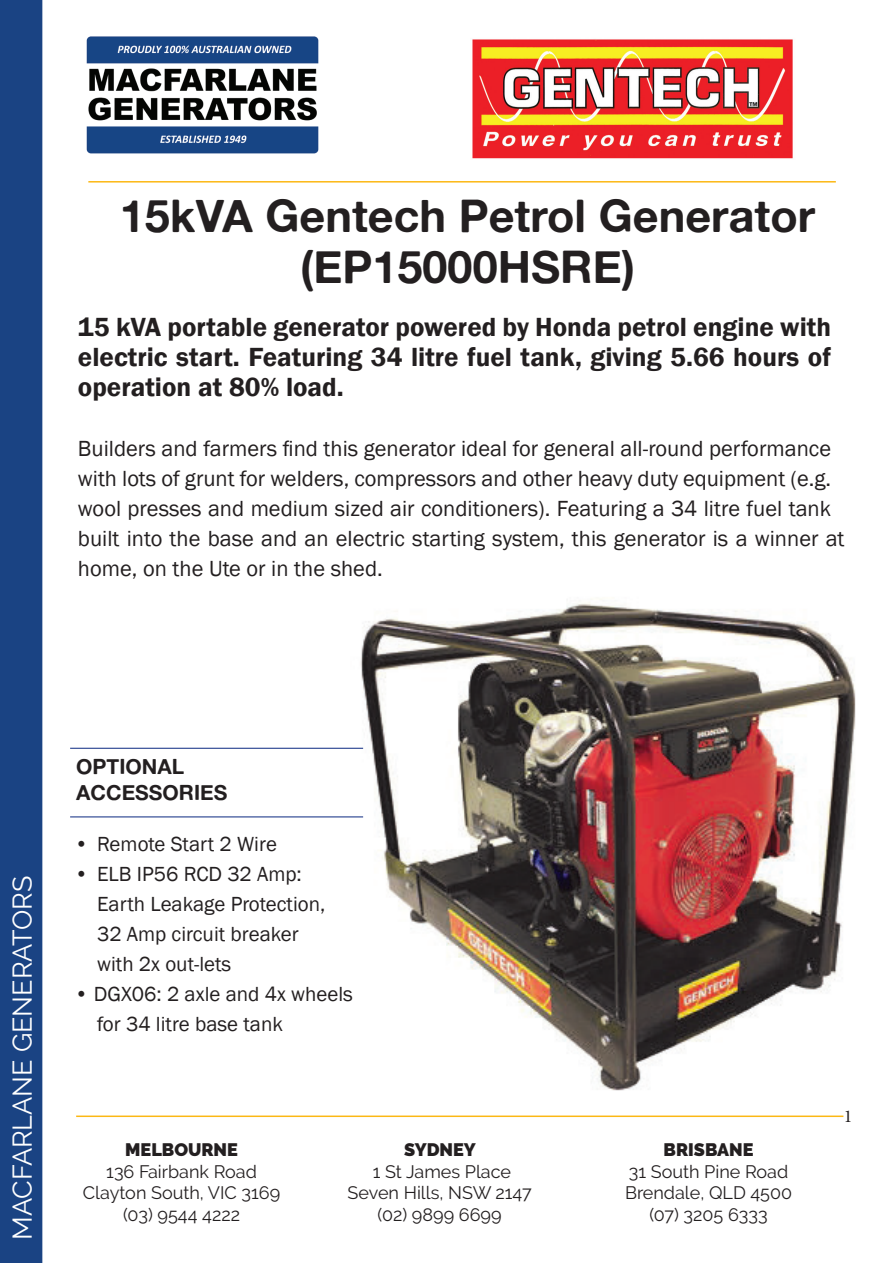
<style>
.page{position:relative;width:893px;height:1263px;background:#fff}
.page>*{position:absolute;margin:0;border:0;box-sizing:border-box;transform-origin:0 0}
.t1{font:45px/51px "Alte Haas Grotesk Bold";color:#231f20;text-align:center}
.t2{font:600 27px/30px "Franklin Gothic";color:#231f20;text-align:justify}
.t3{font:27px "Raleway";color:#fff}
.t4{font:22.5px/30px "Franklin Gothic";color:#231f20}
.t5{font:21px/30px "Franklin Gothic";color:#231f20}
.t6{font:21px/25.2px "Alte Haas Grotesk Bold";color:#231f20}
.t7{font:18px/21.6px "Raleway";color:#231f20;text-align:center}
.t8{font:900 18px "Raleway";color:#231f20}
.t9{font:18px "Minion Pro";color:#231f20}
</style>
<div class="page">
<div style="left:0;top:0;width:42px;height:1263px;background:#1a4383"></div>
<hr style="left:76px;top:1115px;width:767px;height:2px;background:#fcb814">
<hr style="left:88px;top:181px;width:748px;height:2px;background:#fcb814">
<img style="left:86px;top:36px;width:233px;height:118px">
<img style="left:472px;top:39px;width:321px;height:120px">
<img style="left:350px;top:599px;width:506px;height:492px">
<hr style="left:70px;top:748px;width:293px;height:1px;background:#253f8e">
<hr style="left:70px;top:816px;width:293px;height:1px;background:#253f8e">
<h1 class="t1" style="left:120px;top:190px;width:697px">15kVA Gentech Petrol Generator (EP15000HSRE)</h1>
<p class="t2" style="left:78px;top:313px;width:754px">15 kVA portable generator powered by Honda petrol engine with electric start. Featuring 34 litre fuel tank, giving 5.66 hours of operation at 80% load.</p>
<p class="t4" style="left:78px;top:434px;width:768px">Builders and farmers find this generator ideal for general all-round performance with lots of grunt for welders, compressors and other heavy duty equipment (e.g. wool presses and medium sized air conditioners). Featuring a 34 litre fuel tank built into the base and an electric starting system, this generator is a winner at home, on the Ute or in the shed.</p>
<p class="t3" style="left:7px;top:1240px;width:366px;rotate:-90deg">MACFARLANE GENERATORS</p>
<p class="t6" style="left:76px;top:754px;width:153px">OPTIONAL<br>ACCESSORIES</p>
<p class="t5" style="left:75px;top:829px;width:204px">• Remote Start 2 Wire</p>
<p class="t5" style="left:97px;top:859px;width:230px;text-indent:-22px">• ELB IP56 RCD 32 Amp:<br>Earth Leakage Protection,<br>32 Amp circuit breaker with 2x out-lets</p>
<p class="t5" style="left:97px;top:979px;width:257px;text-indent:-22px">• DGX06: 2 axle and 4x wheels for 34 litre base tank</p>
<p class="t8" style="left:125px;top:1139px;width:114px">MELBOURNE</p>
<p class="t7" style="left:83px;top:1160px;width:199px">136 Fairbank Road<br>Clayton South, VIC 3169 (03) 9544 4222</p>
<p class="t8" style="left:404px;top:1139px;width:73px">SYDNEY</p>
<p class="t7" style="left:348px;top:1160px;width:186px">1 St James Place<br>Seven Hills, NSW 2147 (02) 9899 6699</p>
<p class="t8" style="left:664px;top:1139px;width:91px">BRISBANE</p>
<p class="t7" style="left:625px;top:1160px;width:169px">31 South Pine Road<br>Brendale, QLD 4500 (07) 3205 6333</p>
<p class="t9" style="left:844px;top:1104px;width:10px">1</p>
</div>
